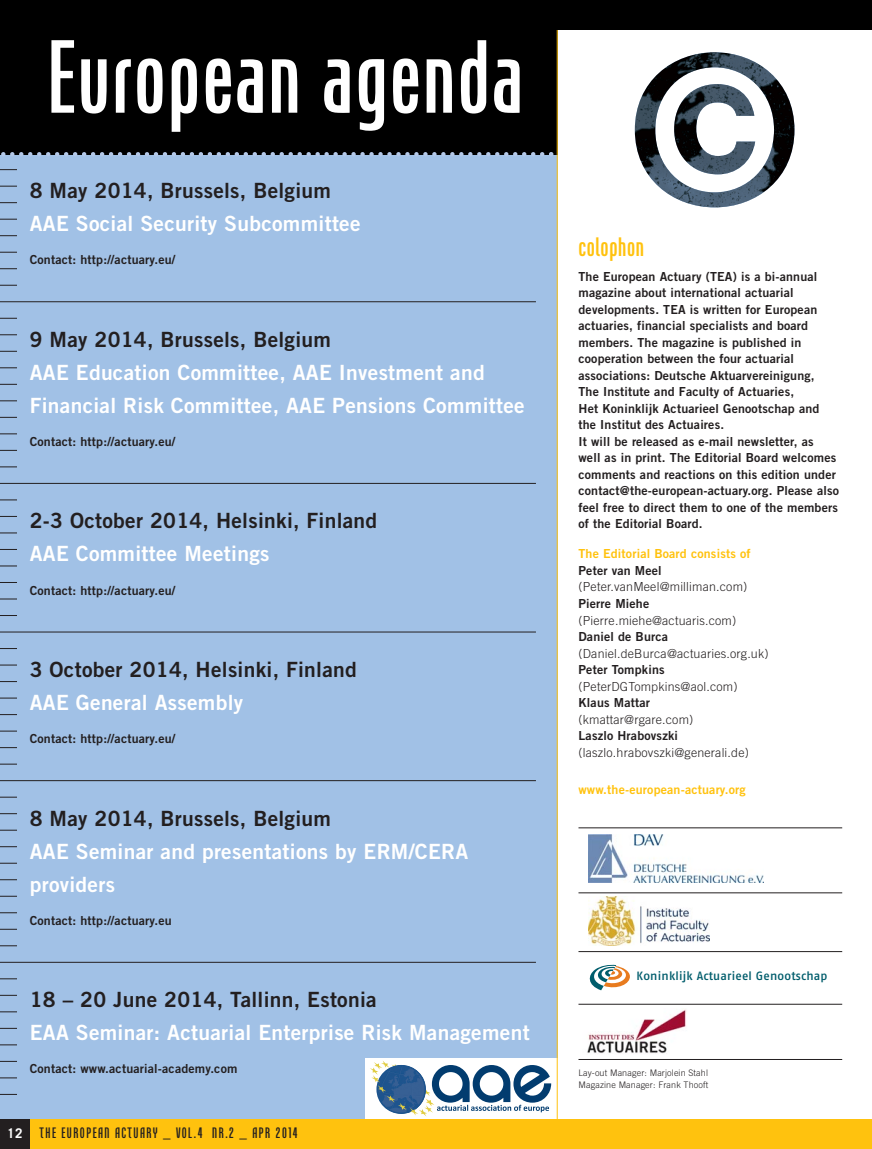
<style>
.page{position:relative;width:872px;height:1149px;background:#fff}
.page>*{position:absolute;margin:0;border:0;box-sizing:border-box;transform-origin:0 0}
.t1{font:105px "Freytag LT";letter-spacing:.025em;color:#fff}
.t2{font:27px "Freytag LT";letter-spacing:.025em;color:#ffc20e}
.t3{font:21px/33px "Trade Gothic LT Bold Two";letter-spacing:.015em;color:#fff}
.t4{font:21px "Trade Gothic LT Bold Two";letter-spacing:.015em;color:#231f20}
.t5{font:15.3px "Freytag LT";letter-spacing:.1em;color:#231f20}
.t6{font:12.45px/16.5px "Trade Gothic LT Bold Two";letter-spacing:.015em;color:#231f20}
.t7{font:300 12.45px "Trade Gothic LT";letter-spacing:.015em;color:#231f20}
.t8{font:12.45px "Trade Gothic LT Bold Two";letter-spacing:.015em;color:#ffc20e}
.t9{font:500 12px "Fago OT";letter-spacing:.015em;color:#005d6c}
.t10{font:300 9px/12px "Trade Gothic LT";letter-spacing:.015em;color:#231f20}
.s1{font-family:"Trade Gothic LT";font-weight:700;font-size:13.35px;color:#fff}
</style>
<div class="page">
<div style="left:0;top:153px;width:557px;height:965px;background:#a1c1e6"></div>
<div style="left:366px;top:1058px;width:193px;height:60px;background:#fff"></div>
<svg style="left:370px;top:1061px;width:181px;height:55px"></svg>
<div style="left:0;top:0;width:557px;height:154px;background:#000"></div>
<img style="left:635px;top:52px;width:159px;height:155px">
<svg style="left:0;top:186px;width:17px;height:1px"></svg>
<svg style="left:0;top:169px;width:17px;height:1px"></svg>
<svg style="left:0;top:202px;width:17px;height:1px"></svg>
<svg style="left:0;top:219px;width:17px;height:1px"></svg>
<svg style="left:0;top:235px;width:17px;height:1px"></svg>
<svg style="left:0;top:252px;width:17px;height:1px"></svg>
<svg style="left:0;top:268px;width:17px;height:1px"></svg>
<svg style="left:0;top:285px;width:17px;height:1px"></svg>
<hr style="left:0;top:301px;width:536px;height:1px;background:#231f20">
<svg style="left:0;top:318px;width:17px;height:1px"></svg>
<svg style="left:0;top:334px;width:17px;height:1px"></svg>
<svg style="left:0;top:351px;width:17px;height:1px"></svg>
<svg style="left:0;top:367px;width:17px;height:1px"></svg>
<svg style="left:0;top:384px;width:17px;height:1px"></svg>
<svg style="left:0;top:400px;width:17px;height:1px"></svg>
<svg style="left:0;top:417px;width:17px;height:1px"></svg>
<svg style="left:0;top:433px;width:17px;height:1px"></svg>
<svg style="left:0;top:450px;width:17px;height:1px"></svg>
<svg style="left:0;top:466px;width:17px;height:1px"></svg>
<hr style="left:0;top:483px;width:536px;height:1px;background:#231f20">
<svg style="left:0;top:499px;width:17px;height:1px"></svg>
<svg style="left:0;top:516px;width:17px;height:1px"></svg>
<svg style="left:0;top:532px;width:17px;height:1px"></svg>
<svg style="left:0;top:549px;width:17px;height:1px"></svg>
<svg style="left:0;top:565px;width:17px;height:1px"></svg>
<svg style="left:0;top:582px;width:17px;height:1px"></svg>
<svg style="left:0;top:598px;width:17px;height:1px"></svg>
<svg style="left:0;top:615px;width:17px;height:1px"></svg>
<hr style="left:0;top:631px;width:536px;height:1px;background:#231f20">
<svg style="left:0;top:648px;width:17px;height:1px"></svg>
<svg style="left:0;top:664px;width:17px;height:1px"></svg>
<svg style="left:0;top:681px;width:17px;height:1px"></svg>
<svg style="left:0;top:697px;width:17px;height:1px"></svg>
<svg style="left:0;top:714px;width:17px;height:1px"></svg>
<svg style="left:0;top:730px;width:17px;height:1px"></svg>
<svg style="left:0;top:747px;width:17px;height:1px"></svg>
<svg style="left:0;top:763px;width:17px;height:1px"></svg>
<hr style="left:0;top:780px;width:536px;height:1px;background:#231f20">
<svg style="left:0;top:796px;width:17px;height:1px"></svg>
<svg style="left:0;top:813px;width:17px;height:1px"></svg>
<svg style="left:0;top:829px;width:17px;height:1px"></svg>
<svg style="left:0;top:846px;width:17px;height:1px"></svg>
<svg style="left:0;top:862px;width:17px;height:1px"></svg>
<svg style="left:0;top:879px;width:17px;height:1px"></svg>
<svg style="left:0;top:928px;width:17px;height:1px"></svg>
<svg style="left:0;top:945px;width:17px;height:1px"></svg>
<hr style="left:0;top:961px;width:536px;height:1px;background:#231f20">
<svg style="left:0;top:978px;width:17px;height:1px"></svg>
<svg style="left:0;top:994px;width:17px;height:1px"></svg>
<svg style="left:0;top:1011px;width:17px;height:1px"></svg>
<svg style="left:0;top:1027px;width:17px;height:1px"></svg>
<svg style="left:0;top:1044px;width:17px;height:1px"></svg>
<svg style="left:0;top:1060px;width:17px;height:1px"></svg>
<svg style="left:0;top:1077px;width:17px;height:1px"></svg>
<svg style="left:0;top:1093px;width:17px;height:1px"></svg>
<hr style="left:557px;top:0;width:1px;height:1148px;background:#ffc20e">
<div style="left:0;top:0;width:872px;height:30px;background:#000"></div>
<div style="left:30px;top:1118px;width:842px;height:30px;background:#ffc20e"></div>
<div style="left:0;top:1118px;width:30px;height:30px;background:#231f20"></div>
<svg style="left:0;top:895px;width:17px;height:1px"></svg>
<svg style="left:0;top:912px;width:17px;height:1px"></svg>
<hr style="left:578px;top:827px;width:264px;height:1px;background:#231f20">
<hr style="left:578px;top:892px;width:264px;height:1px;background:#231f20">
<hr style="left:578px;top:951px;width:264px;height:1px;background:#231f20">
<hr style="left:578px;top:1003px;width:264px;height:1px;background:#231f20">
<hr style="left:578px;top:1058px;width:264px;height:1px;background:#231f20">
<img style="left:588px;top:896px;width:121px;height:49px">
<img style="left:587px;top:1009px;width:100px;height:45px">
<img style="left:588px;top:834px;width:175px;height:48px">
<svg style="left:589px;top:964px;width:41px;height:26px"></svg>
<svg style="left:0;top:152px;width:553px;height:4px"></svg>
<h1 class="t1" style="left:48px;top:40px;width:476px">European agenda</h1>
<h3 class="t4" style="left:30px;top:183px;width:303px">8 May 2014, Brussels, Belgium</h3>
<h3 class="t3" style="left:30px;top:209px;width:332px">AAE Social Security Subcommittee</h3>
<p class="t6" style="left:30px;top:252px;width:147px">Contact: http://actuary.eu/</p>
<h3 class="t4" style="left:30px;top:331px;width:303px">9 May 2014, Brussels, Belgium</h3>
<h3 class="t3" style="left:30px;top:357px;width:496px">AAE Education Committee, AAE Investment and<br>Financial Risk Committee, AAE Pensions Committee</h3>
<p class="t6" style="left:30px;top:434px;width:147px">Contact: http://actuary.eu/</p>
<h3 class="t4" style="left:30px;top:513px;width:349px">2-3 October 2014, Helsinki, Finland</h3>
<h3 class="t3" style="left:30px;top:539px;width:241px">AAE Committee Meetings</h3>
<p class="t6" style="left:30px;top:582px;width:147px">Contact: http://actuary.eu/</p>
<h3 class="t4" style="left:30px;top:661px;width:328px">3 October 2014, Helsinki, Finland</h3>
<h3 class="t3" style="left:30px;top:687px;width:215px">AAE General Assembly</h3>
<p class="t6" style="left:30px;top:731px;width:147px">Contact: http://actuary.eu/</p>
<h3 class="t4" style="left:30px;top:810px;width:303px">8 May 2014, Brussels, Belgium</h3>
<h3 class="t3" style="left:30px;top:836px;width:440px">AAE Seminar and presentations by ERM/CERA providers</h3>
<p class="t6" style="left:30px;top:912px;width:143px">Contact: http://actuary.eu</p>
<h3 class="t4" style="left:30px;top:991px;width:348px">18 – 20 June 2014, Tallinn, Estonia</h3>
<h3 class="t3" style="left:30px;top:1017px;width:501px">EAA Seminar: Actuarial Enterprise Risk Management</h3>
<p class="t6" style="left:30px;top:1061px;width:209px">Contact: www.actuarial-academy.com</p>
<p class="t5" style="left:7px;top:1126px;width:292px"><span class="s1">12</span> THE EUROPEAN ACTUARY _ VOL.4 NR.2 _ APR 2014</p>
<h2 class="t2" style="left:578px;top:237px;width:67px">colophon</h2>
<p class="t6" style="left:578px;top:269px;width:262px">The European Actuary (TEA) is a bi-annual magazine about international actuarial developments. TEA is written for European actuaries, financial specialists and board members. The magazine is published in cooperation between the four actuarial associations: Deutsche Aktuarvereinigung,<br>The Institute and Faculty of Actuaries,<br>Het Koninklijk Actuarieel Genootschap and the Institut des Actuaires.<br>It will be released as e-mail newsletter, as<br>well as in print. The Editorial Board welcomes comments and reactions on this edition under contact@the-european-actuary.org. Please also feel free to direct them to one of the members of the Editorial Board.</p>
<p class="t8" style="left:578px;top:549px;width:174px">The Editorial Board consists of</p>
<p class="t6" style="left:578px;top:563px;width:85px">Peter van Meel</p>
<p class="t7" style="left:578px;top:582px;width:170px">(Peter.vanMeel@milliman.com)</p>
<p class="t6" style="left:578px;top:596px;width:72px">Pierre Miehe</p>
<p class="t7" style="left:578px;top:615px;width:159px">(Pierre.miehe@actuaris.com)</p>
<p class="t6" style="left:578px;top:629px;width:91px">Daniel de Burca</p>
<p class="t7" style="left:578px;top:648px;width:192px">(Daniel.deBurca@actuaries.org.uk)</p>
<p class="t6" style="left:578px;top:662px;width:88px">Peter Tompkins</p>
<p class="t7" style="left:578px;top:681px;width:161px">(PeterDGTompkins@aol.com)</p>
<p class="t6" style="left:578px;top:695px;width:73px">Klaus Mattar</p>
<p class="t7" style="left:578px;top:714px;width:116px">(kmattar@rgare.com)</p>
<p class="t6" style="left:578px;top:728px;width:101px">Laszlo Hrabovszki</p>
<p class="t7" style="left:578px;top:747px;width:172px">(laszlo.hrabovszki@generali.de)</p>
<p class="t8" style="left:578px;top:785px;width:169px">www.the-european-actuary.org</p>
<p class="t9" style="left:636px;top:968px;width:192px">Koninklijk Actuarieel Genootschap</p>
<p class="t10" style="left:578px;top:1067px;width:131px">Lay-out Manager: Marjolein Stahl<br>Magazine Manager: Frank Thooft</p>
</div>
